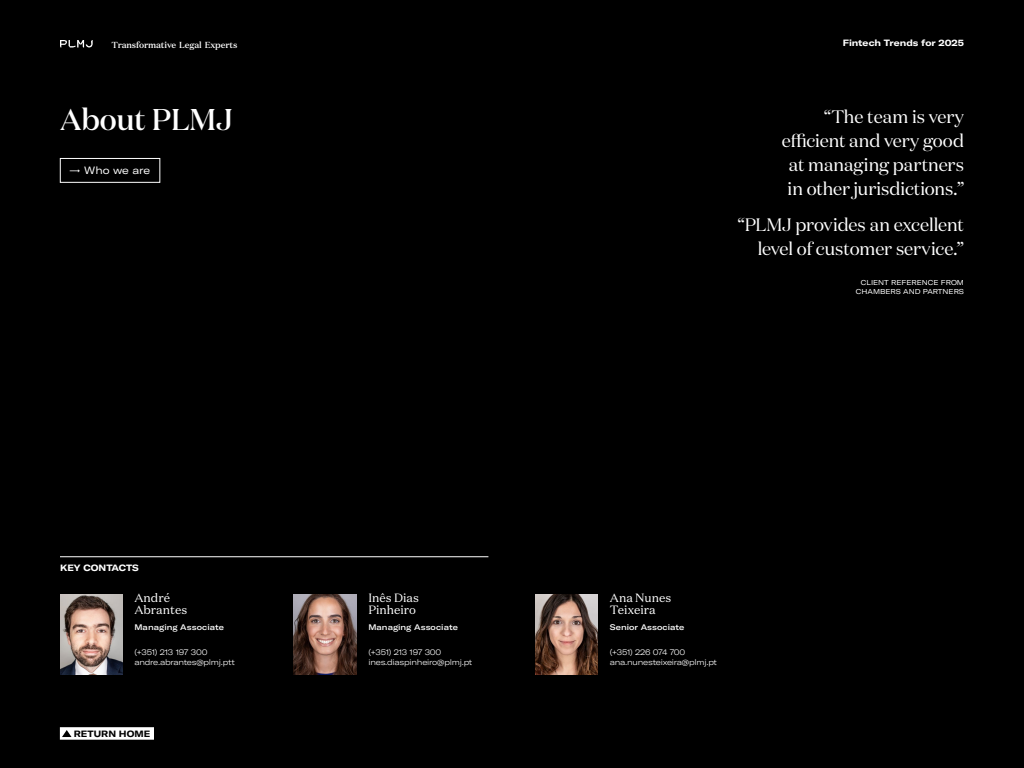
<style>
.page{position:relative;width:1024px;height:768px;background:#000}
.page>*{position:absolute;margin:0;border:0;box-sizing:border-box;transform-origin:0 0}
.t1{font:500 30px "Domaine Display";color:#fff}
.t2{font:18px/24px "Domaine Display";letter-spacing:-.005em;color:#fff;text-align:right}
.Nome{font:12px/12px "Domaine Text";color:#fff}
.t3{font:expanded 10.4px "GT America";color:#fff}
.Título_Rule{font:700 expanded 9px "GT America";color:#fff}
.t4{font:700 expanded 9px "GT America";color:#000}
.t5{font:500 8.8px "Domaine Text";letter-spacing:-.02em;color:#fff}
.Contactos{font:300 expanded 8px "GT America";letter-spacing:-.025em;color:#fff}
.Estatuto{font:500 expanded 8px "GT America";letter-spacing:.005em;color:#fff}
.Legenda_Quote{font:expanded 7px/9px "GT America";color:#fff;text-align:right}
.s1{font-size:12.5px}
</style>
<div class="page">
<svg style="left:60px;top:40px;width:33px;height:8px"></svg>
<hr style="left:60px;top:556px;width:428px;height:1px;background:#fff">
<img style="left:60px;top:594px;width:62px;height:81px">
<img style="left:294px;top:594px;width:62px;height:81px">
<img style="left:535px;top:594px;width:63px;height:81px">
<div style="left:60px;top:158px;width:100px;height:25px;border:1px solid #fff"></div>
<div style="left:60px;top:727px;width:94px;height:13px;background:#fff"></div>
<svg style="left:62px;top:730px;width:10px;height:7px"></svg>
<p class="t5" style="left:111px;top:39px;width:128px">Transformative Legal Experts</p>
<p class="Título_Rule" style="left:843px;top:37px;width:123px">Fintech Trends for 2025</p>
<p class="t1" style="left:60px;top:101px;width:174px">About PLMJ</p>
<p class="t3" style="left:69px;top:164px;width:83px"><span class="s1">→</span> Who we are</p>
<p class="Título_Rule" style="left:60px;top:563px;width:80px">KEY CONTACTS</p>
<p class="Nome" style="left:134px;top:592px;width:54px">André<br>Abrantes</p>
<p class="Estatuto" style="left:134px;top:623px;width:91px">Managing Associate</p>
<p class="Contactos" style="left:134px;top:648px;width:75px">(+351) 213 197 300</p>
<p class="Contactos" style="left:134px;top:658px;width:102px">andre.abrantes@plmj.ptt</p>
<p class="t4" style="left:74px;top:728px;width:78px">RETURN HOME</p>
<p class="Nome" style="left:368px;top:592px;width:52px">Inês Dias<br>Pinheiro</p>
<p class="Estatuto" style="left:368px;top:623px;width:91px">Managing Associate</p>
<p class="Contactos" style="left:368px;top:648px;width:75px">(+351) 213 197 300</p>
<p class="Contactos" style="left:368px;top:658px;width:106px">ines.diaspinheiro@plmj.pt</p>
<p class="t2" style="left:782px;top:104px;width:184px">“The team is very efficient and very good at managing partners in other jurisdictions.”</p>
<p class="t2" style="left:738px;top:212px;width:228px">“PLMJ provides an excellent level of customer service.”</p>
<p class="Legenda_Quote" style="left:856px;top:278px;width:110px">CLIENT REFERENCE FROM<br>CHAMBERS AND PARTNERS</p>
<p class="Nome" style="left:610px;top:592px;width:63px">Ana Nunes<br>Teixeira</p>
<p class="Estatuto" style="left:610px;top:623px;width:76px">Senior Associate</p>
<p class="Contactos" style="left:610px;top:648px;width:77px">(+351) 226 074 700</p>
<p class="Contactos" style="left:610px;top:658px;width:109px">ana.nunesteixeira@plmj.pt</p>
</div>
